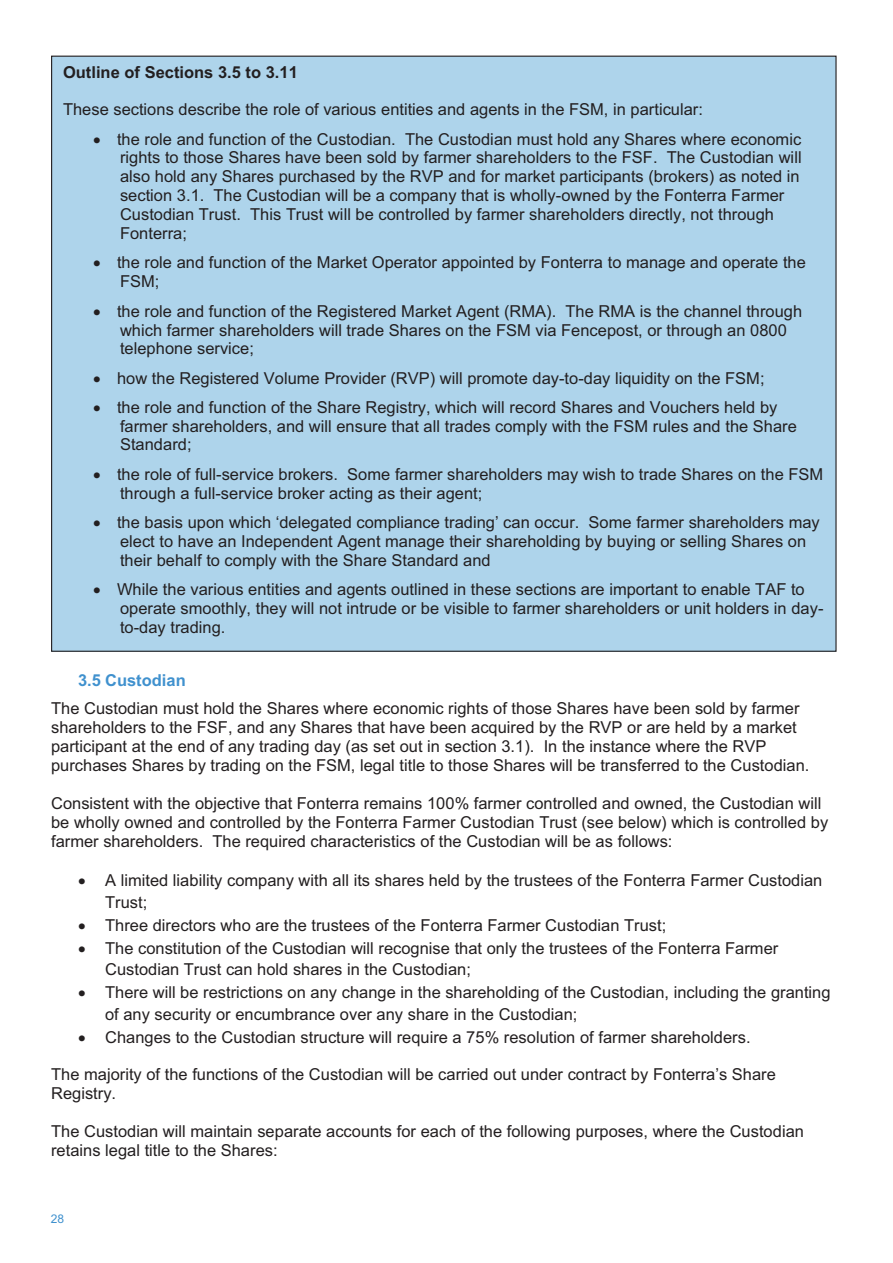
<style>
.page{position:relative;width:893px;height:1263px;background:#fff}
.page>*{position:absolute;margin:0;border:0;box-sizing:border-box;transform-origin:0 0}
.t1{font:16.5px/19px "Arial";color:#231f20}
.t2{font:700 16.5px "Arial";color:#231f20}
.t3{font:700 16.5px "Arial";color:#4091ce}
.t4{font:12px "Arial";color:#4091ce}
</style>
<div class="page">
<div style="left:52px;top:56px;width:784px;height:595px;background:#aed4eb"></div>
<p class="t2" style="left:63px;top:66px;width:236px">Outline of Sections 3.5 to 3.11</p>
<p class="t1" style="left:117px;top:97px;width:686px;line-height:29.1px;text-indent:-54px">These sections describe the role of various entities and agents in the FSM, in particular:<br>the role and function of the Custodian. The Custodian must hold any Shares where economic</p>
<p class="t1" style="left:120px;top:150px;width:683px">rights to those Shares have been sold by farmer shareholders to the FSF. The Custodian will also hold any Shares purchased by the RVP and for market participants (brokers) as noted in section 3.1. The Custodian will be a company that is wholly-owned by the Fonterra Farmer Custodian Trust. This Trust will be controlled by farmer shareholders directly, not through Fonterra;</p>
<p class="t1" style="left:117px;top:255px;width:690px">the role and function of the Market Operator appointed by Fonterra to manage and operate the<br>FSM;</p>
<p class="t1" style="left:117px;top:303px;width:687px">the role and function of the Registered Market Agent (RMA). The RMA is the channel through which farmer shareholders will trade Shares on the FSM via Fencepost, or through an 0800 telephone service;</p>
<p class="t1" style="left:117px;top:365px;width:662px;line-height:29.1px">how the Registered Volume Provider (RVP) will promote day-to-day liquidity on the FSM; the role and function of the Share Registry, which will record Shares and Vouchers held by</p>
<p class="t1" style="left:120px;top:418px;width:678px">farmer shareholders, and will ensure that all trades comply with the FSM rules and the Share<br>Standard;</p>
<p class="t1" style="left:117px;top:466px;width:707px">the role of full-service brokers. Some farmer shareholders may wish to trade Shares on the FSM through a full-service broker acting as their agent;</p>
<p class="t1" style="left:117px;top:514px;width:704px">the basis upon which ‘delegated compliance trading’ can occur. Some farmer shareholders may elect to have an Independent Agent manage their shareholding by buying or selling Shares on their behalf to comply with the Share Standard and</p>
<p class="t1" style="left:117px;top:581px;width:708px">While the various entities and agents outlined in these sections are important to enable TAF to operate smoothly, they will not intrude or be visible to farmer shareholders or unit holders in day&shy;to-day trading.</p>
<p class="t3" style="left:78px;top:674px;width:109px">3.5 Custodian</p>
<p class="t1" style="left:51px;top:700px;width:760px">The Custodian must hold the Shares where economic rights of those Shares have been sold by farmer shareholders to the FSF, and any Shares that have been acquired by the RVP or are held by a market participant at the end of any trading day (as set out in section 3.1). In the instance where the RVP purchases Shares by trading on the FSM, legal title to those Shares will be transferred to the Custodian.</p>
<p class="t1" style="left:51px;top:795px;width:779px">Consistent with the objective that Fonterra remains 100% farmer controlled and owned, the Custodian will be wholly owned and controlled by the Fonterra Farmer Custodian Trust (see below) which is controlled by farmer shareholders. The required characteristics of the Custodian will be as follows:</p>
<p class="t1" style="left:105px;top:871px;width:727px;line-height:22.5px">A limited liability company with all its shares held by the trustees of the Fonterra Farmer Custodian Trust;<br>Three directors who are the trustees of the Fonterra Farmer Custodian Trust;<br>The constitution of the Custodian will recognise that only the trustees of the Fonterra Farmer Custodian Trust can hold shares in the Custodian;<br>There will be restrictions on any change in the shareholding of the Custodian, including the granting of any security or encumbrance over any share in the Custodian;<br>Changes to the Custodian structure will require a 75% resolution of farmer shareholders.</p>
<p class="t1" style="left:51px;top:1066px;width:726px">The majority of the functions of the Custodian will be carried out under contract by Fonterra’s Share<br>Registry.</p>
<p class="t1" style="left:51px;top:1123px;width:754px">The Custodian will maintain separate accounts for each of the following purposes, where the Custodian retains legal title to the Shares:</p>
<p class="t4" style="left:51px;top:1214px;width:15px">28</p>
</div>
